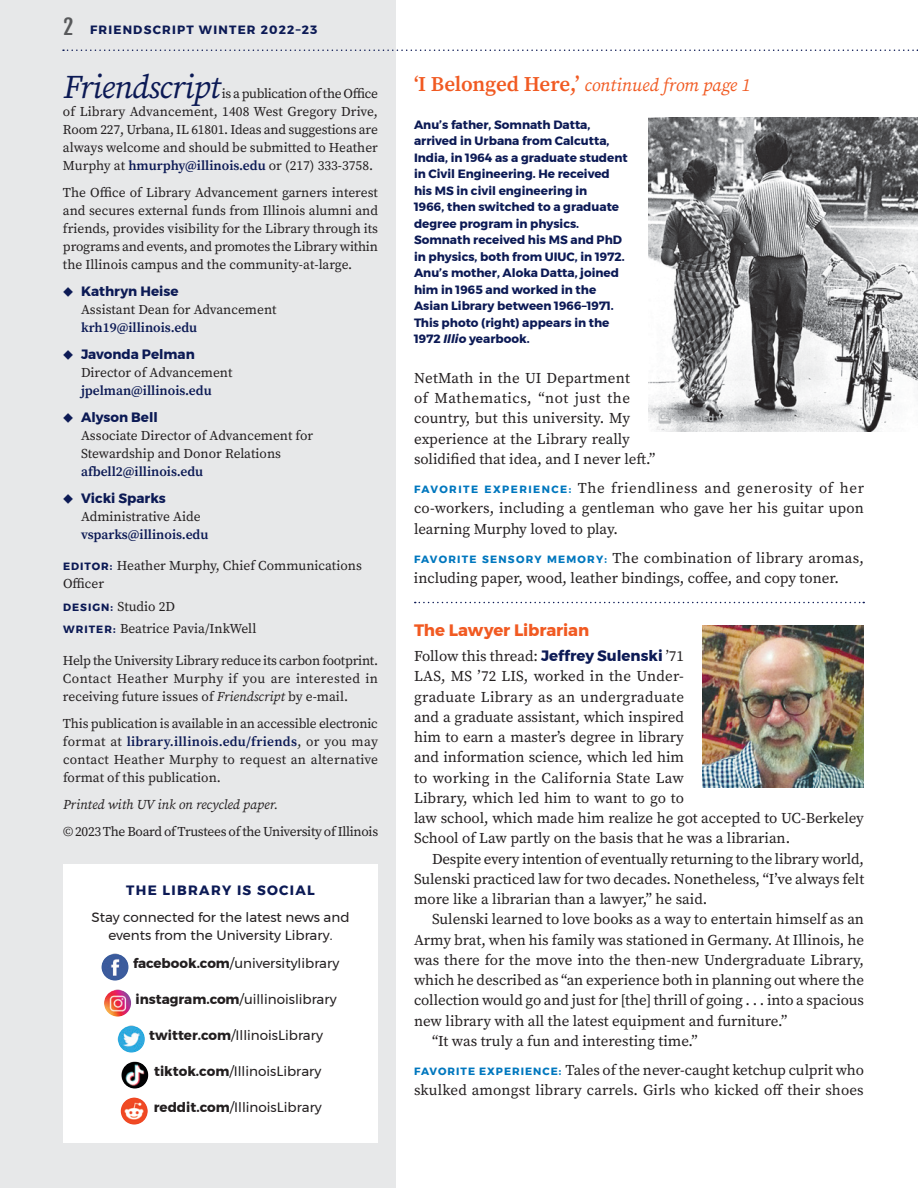
<style>
.page{position:relative;width:918px;height:1188px;background:#fff}
.page>*{position:absolute;margin:0;border:0;box-sizing:border-box;transform-origin:0 0}
.Masthead{font:italic 33px "Source Serif Pro";letter-spacing:-.025em;color:#0c1a55}
.J_Head{font:italic 18px "Source Serif Pro";letter-spacing:-.01em;color:#f15a22}
.C_Head{font:700 16.5px "Montserrat";letter-spacing:-.005em;color:#f15a22}
.Text_no_indent{font:15px/20.2px "Source Serif Pro";color:#231f20}
.Text{font:15px/20.2px "Source Serif Pro";color:#231f20;text-align:justify}
.Masthead-2{font:13.5px/18px "Source Serif Pro";color:#231f20;text-align:justify}
.Sidebar_no_indent{font:13.5px/18px "Montserrat";color:#231f20;text-align:center}
.Masthead_List{font:13.5px/18px "Source Serif Pro";color:#231f20}
.t1{font:600 13.5px "Source Serif Pro";color:#0c1a55}
.Masthead-3{font:13.5px "Source Serif Pro";letter-spacing:-.02em;color:#231f20}
.Masthead-4{font:italic 13.5px "Source Serif Pro";color:#231f20}
.Inside_Head{font:700 13.5px "Montserrat";letter-spacing:.1em;color:#0c1a55}
.t2{font:700 12px/16.5px "Montserrat";color:#0c1a55}
.t3{font:700 12px "Montserrat";letter-spacing:.1em;color:#0c1a55}
.s1{font-family:"Fjalla One";font-weight:400;font-size:21px;color:#58595b}
.s2{font-weight:600;color:#0c1a55}
.s3{color:#0c1a55}
.s4{font-family:"Montserrat";font-weight:700;color:#0c1a55}
.s5{font-family:"Montserrat";font-weight:700;font-size:10.5px;color:#0c1a55}
.s6{font-style:italic}
.s7{font-weight:700}
.s8{font-weight:600;font-style:normal;font-size:21px}
.s9{font-family:"Montserrat";font-weight:700;font-size:10.5px;color:#0077be}
</style>
<div class="page">
<div style="left:0;top:0;width:396px;height:1188px;background:#e7e8e9"></div>
<img style="left:648px;top:117px;width:270px;height:315px">
<div style="left:63px;top:864px;width:315px;height:279px;background:#fff"></div>
<img style="left:702px;top:626px;width:162px;height:162px">
<img style="left:102px;top:954px;width:27px;height:27px;border-radius:14px">
<img style="left:104px;top:990px;width:27px;height:27px;border-radius:13px">
<img style="left:118px;top:1026px;width:27px;height:27px;border-radius:14px">
<img style="left:121px;top:1062px;width:27px;height:27px;border-radius:14px">
<img style="left:121px;top:1098px;width:27px;height:27px;border-radius:14px">
<svg style="left:63px;top:50px;width:855px;height:1px"></svg>
<svg style="left:415px;top:602px;width:449px;height:1px"></svg>
<p class="t3" style="left:63px;top:20px;width:256px"><span class="s1">2</span> FRIENDSCRIPT WINTER 2022–23</p>
<p class="Masthead" style="left:63px;top:64px;width:159px">Friendscript</p>
<p class="Masthead-2" style="left:63px;top:84px;width:317px;text-indent:159px">is a publication of the Office of Library Advancement, 1408 West Gregory Drive, Room 227, Urbana, IL 61801. Ideas and suggestions are always welcome and should be submitted to Heather Murphy at <span class="s2">hmurphy@illinois.edu</span> or (217) 333-3758.</p>
<p class="Masthead-2" style="left:63px;top:183px;width:317px">The Office of Library Advancement garners interest and secures external funds from Illinois alumni and friends, provides visibility for the Library through its programs and events, and promotes the Library within the Illinois campus and the community-at-large.</p>
<p class="Masthead_List" style="left:81px;top:282px;width:197px;text-indent:-18px"><span class="s3">◆</span> <span class="s4">Kathryn Heise<br></span>Assistant Dean for Advancement</p>
<p class="t1" style="left:81px;top:318px;width:118px">krh19@illinois.edu</p>
<p class="Masthead_List" style="left:81px;top:345px;width:153px;text-indent:-18px"><span class="s3">◆</span> <span class="s4">Javonda Pelman<br></span>Director of Advancement</p>
<p class="t1" style="left:81px;top:381px;width:132px">jpelman@illinois.edu</p>
<p class="Masthead_List" style="left:81px;top:408px;width:234px;text-indent:-18px"><span class="s3">◆</span> <span class="s4">Alyson Bell<br></span>Associate Director of Advancement for<br>Stewardship and Donor Relations <span class="s2">afbell2@illinois.edu</span></p>
<p class="Masthead_List" style="left:81px;top:489px;width:121px;text-indent:-18px"><span class="s3">◆</span> <span class="s4">Vicki Sparks<br></span>Administrative Aide</p>
<p class="t1" style="left:81px;top:525px;width:129px">vsparks@illinois.edu</p>
<p class="Masthead-2" style="left:63px;top:557px;width:300px"><span class="s5">EDITOR:</span> Heather Murphy, Chief Communications<br>Officer</p>
<p class="Masthead-2" style="left:63px;top:597px;width:114px"><span class="s5">DESIGN:</span> Studio 2D</p>
<p class="Masthead-2" style="left:63px;top:620px;width:195px"><span class="s5">WRITER:</span> Beatrice Pavia/InkWell</p>
<p class="Masthead-2" style="left:63px;top:651px;width:317px">Help the University Library reduce its carbon footprint.<br>Contact Heather Murphy if you are interested in receiving future issues of <span class="s6">Friendscript</span> by e-mail.</p>
<p class="Masthead-2" style="left:63px;top:714px;width:316px">This publication is available in an accessible electronic format at <span class="s2">library.illinois.edu/friends</span>, or you may</p>
<p class="Masthead-2" style="left:63px;top:750px;width:317px">contact Heather Murphy to request an alternative format of this publication.</p>
<p class="Masthead-4" style="left:63px;top:795px;width:217px">Printed with UV ink on recycled paper.</p>
<p class="Masthead-3" style="left:63px;top:822px;width:317px">© 2023 The Board of Trustees of the University of Illinois</p>
<p class="Inside_Head" style="left:126px;top:879px;width:190px">THE LIBRARY IS SOCIAL</p>
<p class="Sidebar_no_indent" style="left:91px;top:908px;width:260px">Stay connected for the latest news and events from the University Library.</p>
<p class="Sidebar_no_indent" style="left:133px;top:954px;width:208px"><span class="s7">facebook.com</span>/universitylibrary</p>
<p class="Sidebar_no_indent" style="left:136px;top:990px;width:203px"><span class="s7">instagram.com</span>/uillinoislibrary</p>
<p class="Sidebar_no_indent" style="left:149px;top:1026px;width:175px"><span class="s7">twitter.com</span>/IllinoisLibrary</p>
<p class="Sidebar_no_indent" style="left:154px;top:1062px;width:169px"><span class="s7">tiktok.com</span>/IllinoisLibrary</p>
<p class="Sidebar_no_indent" style="left:154px;top:1098px;width:170px"><span class="s7">reddit.com</span>/IllinoisLibrary</p>
<p class="J_Head" style="left:414px;top:73px;width:338px"><span class="s8">‘I Belonged Here,’</span> continued from page 1</p>
<p class="t2" style="left:414px;top:116px;width:215px">Anu’s father, Somnath Datta, arrived in Urbana from Calcutta,<br>India, in 1964 as a graduate student in Civil Engineering. He received his MS in civil engineering in<br>1966, then switched to a graduate degree program in physics.<br>Somnath received his MS and PhD in physics, both from UIUC, in 1972.<br>Anu’s mother, Aloka Datta, joined him in 1965 and worked in the<br>Asian Library between 1966–1971.<br>This photo (right) appears in the<br>1972 <span class="s6">Illio</span> yearbook.</p>
<p class="Text" style="left:414px;top:368px;width:243px;text-align:left">NetMath in the UI Department<br>of Mathematics, “not just the country, but this university. My experience at the Library really solidified that idea, and I never left.”</p>
<p class="Text_no_indent" style="left:414px;top:478px;width:452px;text-align:justify"><span class="s9">FAVORITE EXPERIENCE:</span> The friendliness and generosity of her co-workers, including a gentleman who gave her his guitar upon learning Murphy loved to play.</p>
<p class="Text_no_indent" style="left:414px;top:548px;width:451px"><span class="s9">FAVORITE SENSORY MEMORY:</span> The combination of library aromas, including paper, wood, leather bindings, coffee, and copy toner.</p>
<p class="C_Head" style="left:414px;top:617px;width:177px">The Lawyer Librarian</p>
<p class="Text_no_indent" style="left:414px;top:646px;width:451px">Follow this thread: <span class="s4">Jeffrey Sulenski</span> ’71<br>LAS, MS ’72 LIS, worked in the Under-<br>graduate Library as an undergraduate<br>and a graduate assistant, which inspired<br>him to earn a master’s degree in library<br>and information science, which led him<br>to working in the California State Law<br>Library, which led him to want to go to<br>law school, which made him realize he got accepted to UC-Berkeley School of Law partly on the basis that he was a librarian.</p>
<p class="Text" style="left:414px;top:848px;width:452px;text-indent:18px">Despite every intention of eventually returning to the library world, Sulenski practiced law for two decades. Nonetheless, “I’ve always felt more like a librarian than a lawyer,” he said.</p>
<p class="Text" style="left:414px;top:909px;width:452px;text-indent:18px">Sulenski learned to love books as a way to entertain himself as an Army brat, when his family was stationed in Germany. At Illinois, he was there for the move into the then-new Undergraduate Library, which he described as “an experience both in planning out where the collection would go and just for [the] thrill of going . . . into a spacious new library with all the latest equipment and furniture.”</p>
<p class="Text" style="left:432px;top:1031px;width:267px">“It was truly a fun and interesting time.”</p>
<p class="Text_no_indent" style="left:414px;top:1060px;width:452px"><span class="s9">FAVORITE EXPERIENCE:</span> Tales of the never-caught ketchup culprit who skulked amongst library carrels. Girls who kicked off their shoes</p>
</div>
